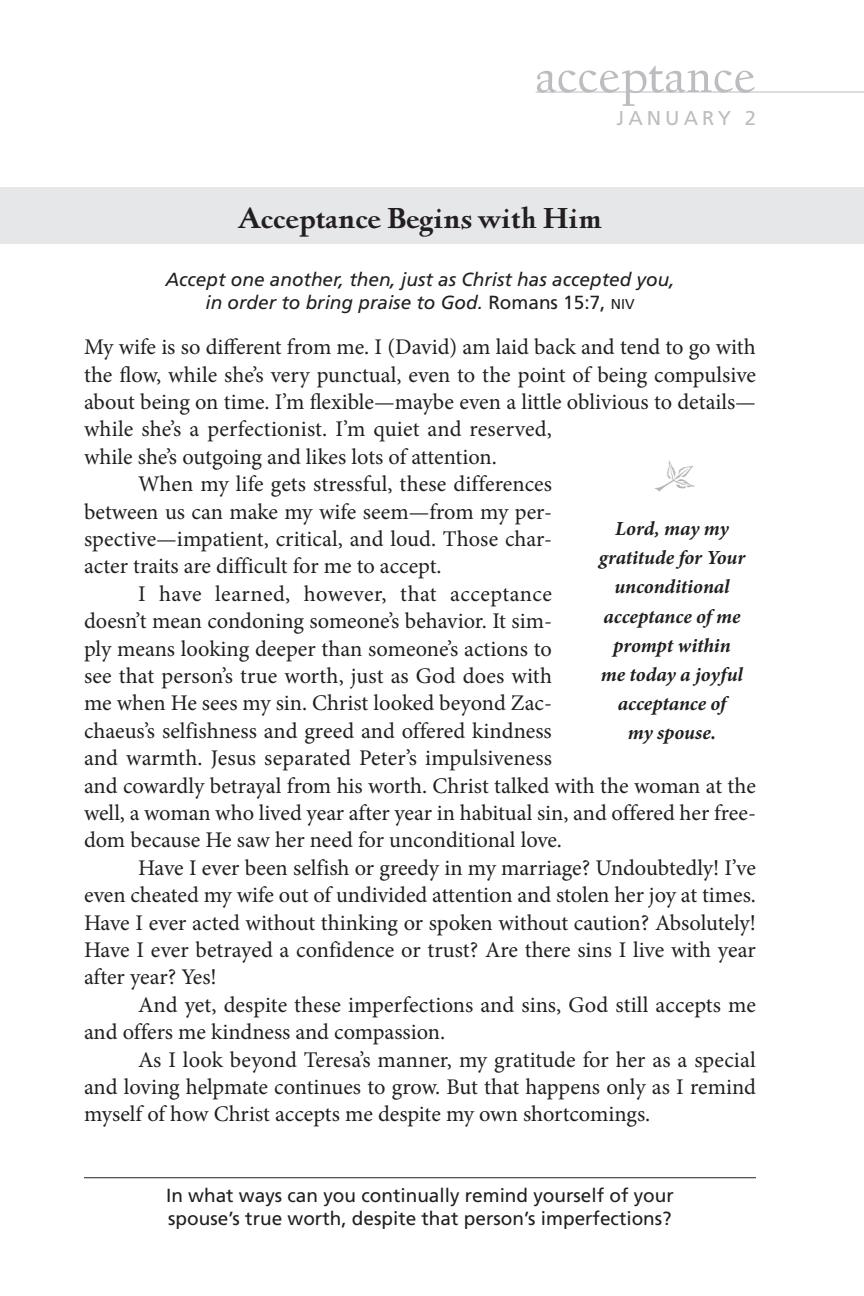
<style>
.page{position:relative;width:864px;height:1296px;background:#fff}
.page>*{position:absolute;margin:0;border:0;box-sizing:border-box;transform-origin:0 0}
.t1{font:54px "Deepdene Rmn A";color:#bcbdc0}
.t2{font:30px "Deepdene Bld A";color:#231f20}
.t3{font:22.4px "Minion Pro";color:#231f20}
.t4{font:22.4px "Minion Pro";letter-spacing:.02em;color:#231f20}
.t5{font:italic 700 20px/29.2px "Minion Pro";letter-spacing:-.005em;color:#231f20;text-align:center}
.t6{font:20px "Frutiger";letter-spacing:.2em;color:#bcbdc0}
.t7{font:19px/22.6px "Frutiger";color:#231f20}
.t8{font:italic 19px/22.6px "Frutiger";color:#231f20;text-align:center}
.s1{font-style:normal}
.s2{font-style:normal;font-size:14.2px}
</style>
<div class="page">
<hr style="left:536px;top:92px;width:220px;height:1px;background:#bcbdc0">
<hr style="left:84px;top:1177px;width:672px;height:1px;background:#231f20">
<div style="left:0;top:188px;width:864px;height:56px;background:#e6e7e9"></div>
<hr style="left:756px;top:92px;width:108px;height:1px;background:#bcbdc0">
<h1 class="t1" style="left:536px;top:42px;width:222px">acceptance</h1>
<p class="t6" style="left:617px;top:107px;width:141px">JANUARY 2</p>
<h2 class="t2" style="left:238px;top:199px;width:366px">Acceptance Begins with Him</h2>
<p class="t8" style="left:165px;top:268px;width:511px">Accept one another, then, just as Christ has accepted you, in order to bring praise to God. <span class="s1">Romans 15:7,</span> <span class="s2">niv</span></p>
<p class="t3" style="left:84px;top:332px;width:673px">My wife is so different from me. I (David) am laid back and tend to go with</p>
<p class="t3" style="left:84px;top:360px;width:674px">the flow, while she’s very punctual, even to the point of being compulsive</p>
<p class="t3" style="left:84px;top:387px;width:673px">about being on time. I’m flexible—maybe even a little oblivious to details—</p>
<p class="t3" style="left:84px;top:414px;width:469px">while she’s a perfectionist. I’m quiet and reserved,</p>
<p class="t3" style="left:84px;top:442px;width:414px">while she’s outgoing and likes lots of attention.</p>
<p class="t3" style="left:138px;top:469px;width:416px">When my life gets stressful, these differences</p>
<p class="t3" style="left:84px;top:497px;width:470px">between us can make my wife seem—from my per-</p>
<p class="t3" style="left:84px;top:524px;width:470px">spective—impatient, critical, and loud. Those char-</p>
<p class="t3" style="left:84px;top:551px;width:359px">acter traits are difficult for me to accept.</p>
<p class="t4" style="left:138px;top:579px;width:416px">I have learned, however, that acceptance</p>
<p class="t3" style="left:84px;top:606px;width:469px">doesn’t mean condoning someone’s behavior. It sim-</p>
<p class="t3" style="left:84px;top:634px;width:469px">ply means looking deeper than someone’s actions to</p>
<p class="t3" style="left:84px;top:661px;width:469px">see that person’s true worth, just as God does with</p>
<p class="t3" style="left:84px;top:688px;width:470px">me when He sees my sin. Christ looked beyond Zac-</p>
<p class="t3" style="left:84px;top:716px;width:469px">chaeus’s selfishness and greed and offered kindness</p>
<p class="t3" style="left:84px;top:743px;width:470px">and warmth. Jesus separated Peter’s impulsiveness</p>
<p class="t3" style="left:84px;top:771px;width:674px">and cowardly betrayal from his worth. Christ talked with the woman at the</p>
<p class="t3" style="left:84px;top:798px;width:673px">well, a woman who lived year after year in habitual sin, and offered her free-</p>
<p class="t3" style="left:84px;top:825px;width:480px">dom because He saw her need for unconditional love.</p>
<p class="t3" style="left:138px;top:853px;width:619px">Have I ever been selfish or greedy in my marriage? Undoubtedly! I’ve</p>
<p class="t3" style="left:84px;top:880px;width:674px">even cheated my wife out of undivided attention and stolen her joy at times.</p>
<p class="t3" style="left:84px;top:908px;width:674px">Have I ever acted without thinking or spoken without caution? Absolutely!</p>
<p class="t3" style="left:84px;top:935px;width:673px">Have I ever betrayed a confidence or trust? Are there sins I live with year</p>
<p class="t3" style="left:84px;top:962px;width:134px">after year? Yes!</p>
<p class="t3" style="left:138px;top:990px;width:620px">And yet, despite these imperfections and sins, God still accepts me</p>
<p class="t3" style="left:84px;top:1017px;width:363px">and offers me kindness and compassion.</p>
<p class="t3" style="left:138px;top:1044px;width:619px">As I look beyond Teresa’s manner, my gratitude for her as a special</p>
<p class="t3" style="left:84px;top:1072px;width:674px">and loving helpmate continues to grow. But that happens only as I remind</p>
<p class="t3" style="left:84px;top:1099px;width:568px">myself of how Christ accepts me despite my own shortcomings.</p>
<p class="t5" style="left:599px;top:514px;width:148px">Lord, may my gratitude for Your unconditional acceptance of me prompt within me today a joyful acceptance of<br>my spouse.</p>
<p class="t7" style="left:166px;top:1184px;width:509px">In what ways can you continually remind yourself of your spouse’s true worth, despite that person’s imperfections?</p>
</div>
